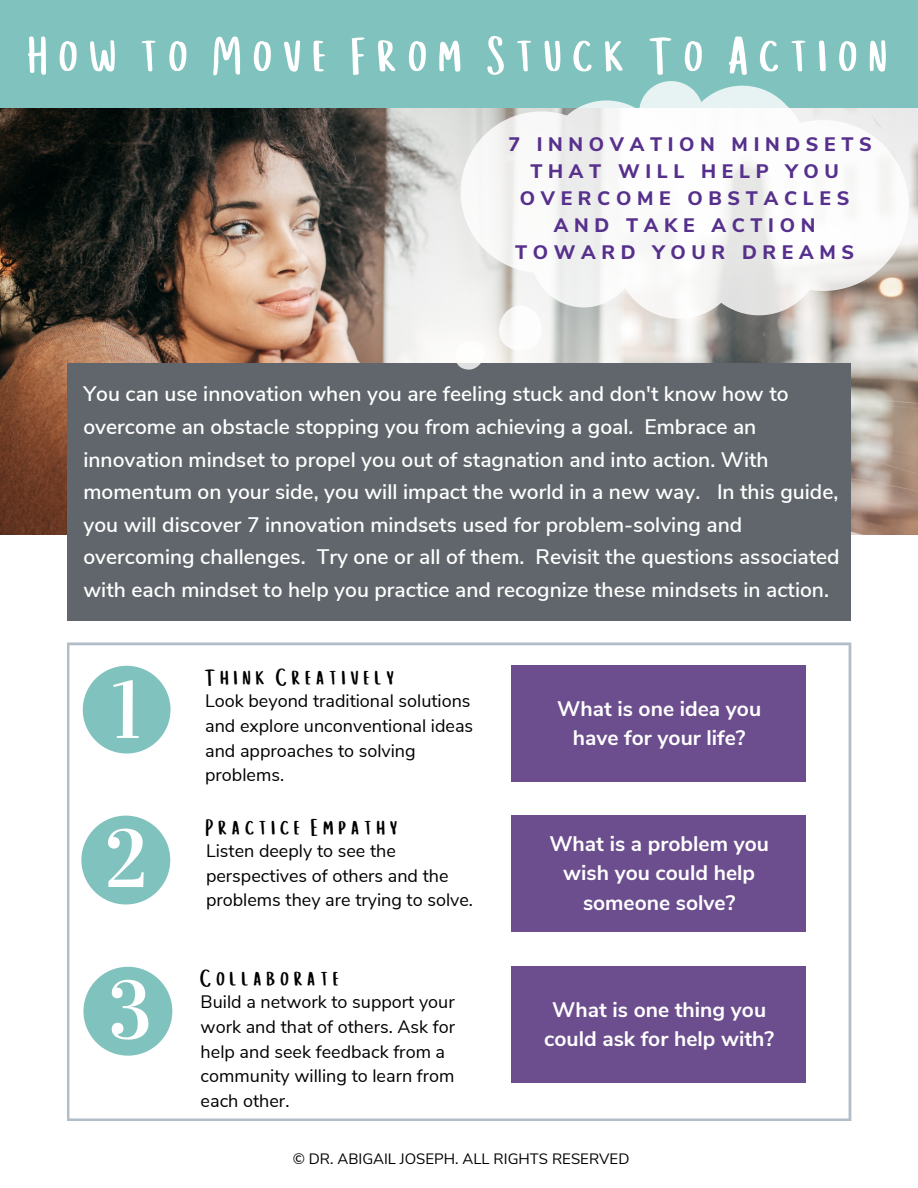
<style>
.page{position:relative;width:918px;height:1188px;background:#fff}
.page>*{position:absolute;margin:0;border:0;box-sizing:border-box;transform-origin:0 0}
.t1{font:54px "Cup Cakes";color:#fff}
.t2{font:24px "Cup Cakes";color:#000}
.t3{font:600 21px/32.7px "Nunito Sans";color:#fff}
.t4{font:700 21px/29.2px "Nunito Sans";color:#fff;text-align:center}
.t5{font:800 19.5px/27px "Nunito Sans";letter-spacing:.29em;color:#56308c;text-align:center}
.t6{font:18px/24.8px "Nunito Sans";color:#000}
.t7{font:15px "Nunito Sans";color:#000}
</style>
<div class="page">
<div style="left:0;top:0;width:918px;height:407px;background:#80c2bd"></div>
<img style="left:0;top:109px;width:918px;height:426px">
<div style="left:67px;top:363px;width:784px;height:258px;background:#60666b"></div>
<svg style="left:67px;top:642px;width:784px;height:479px"></svg>
<svg style="left:83px;top:666px;width:88px;height:88px"></svg>
<svg style="left:81px;top:816px;width:89px;height:88px"></svg>
<svg style="left:83px;top:967px;width:89px;height:89px"></svg>
<div style="left:511px;top:666px;width:295px;height:116px;background:#6c4e8e"></div>
<div style="left:511px;top:816px;width:295px;height:115px;background:#6c4e8e"></div>
<div style="left:511px;top:967px;width:295px;height:116px;background:#6c4e8e"></div>
<div style="left:499px;top:306px;width:43px;height:44px;background:#fff;border-radius:21px"></div>
<svg style="left:455px;top:341px;width:30px;height:29px"></svg>
<svg style="left:461px;top:81px;width:448px;height:238px;background:#e7ecea"></svg>
<h1 class="t1" style="left:28px;top:21px;width:873px">How to Move From Stuck To Action</h1>
<p class="t5" style="left:508px;top:131px;width:365px">7 INNOVATION MINDSETS<br>THAT WILL HELP YOU<br>OVERCOME OBSTACLES<br>AND TAKE ACTION<br>TOWARD YOUR DREAMS</p>
<p class="t3" style="left:83px;top:378px;width:758px">You can use innovation when you are feeling stuck and don't know how to overcome an obstacle stopping you from achieving a goal. Embrace an innovation mindset to propel you out of stagnation and into action. With momentum on your side, you will impact the world in a new way. In this guide, you will discover 7 innovation mindsets used for problem-solving and overcoming challenges. Try one or all of them. Revisit the questions associated with each mindset to help you practice and recognize these mindsets in action.</p>
<p class="t2" style="left:205px;top:662px;width:196px">Think Creatively</p>
<p class="t6" style="left:205px;top:689px;width:270px">Look beyond traditional solutions and explore unconventional ideas and approaches to solving problems.</p>
<p class="t2" style="left:206px;top:812px;width:198px">Practice Empathy</p>
<p class="t6" style="left:206px;top:839px;width:269px">Listen deeply to see the perspectives of others and the problems they are trying to solve.</p>
<p class="t2" style="left:201px;top:963px;width:145px">Collaborate</p>
<p class="t6" style="left:201px;top:990px;width:256px">Build a network to support your work and that of others. Ask for help and seek feedback from a community willing to learn from each other.</p>
<p class="t4" style="left:557px;top:694px;width:206px">What is one idea you have for your life?</p>
<p class="t4" style="left:549px;top:830px;width:221px">What is a problem you wish you could help someone solve?</p>
<p class="t4" style="left:544px;top:995px;width:231px">What is one thing you could ask for help with?</p>
<p class="t7" style="left:293px;top:1149px;width:338px">© DR. ABIGAIL JOSEPH. ALL RIGHTS RESERVED</p>
</div>
